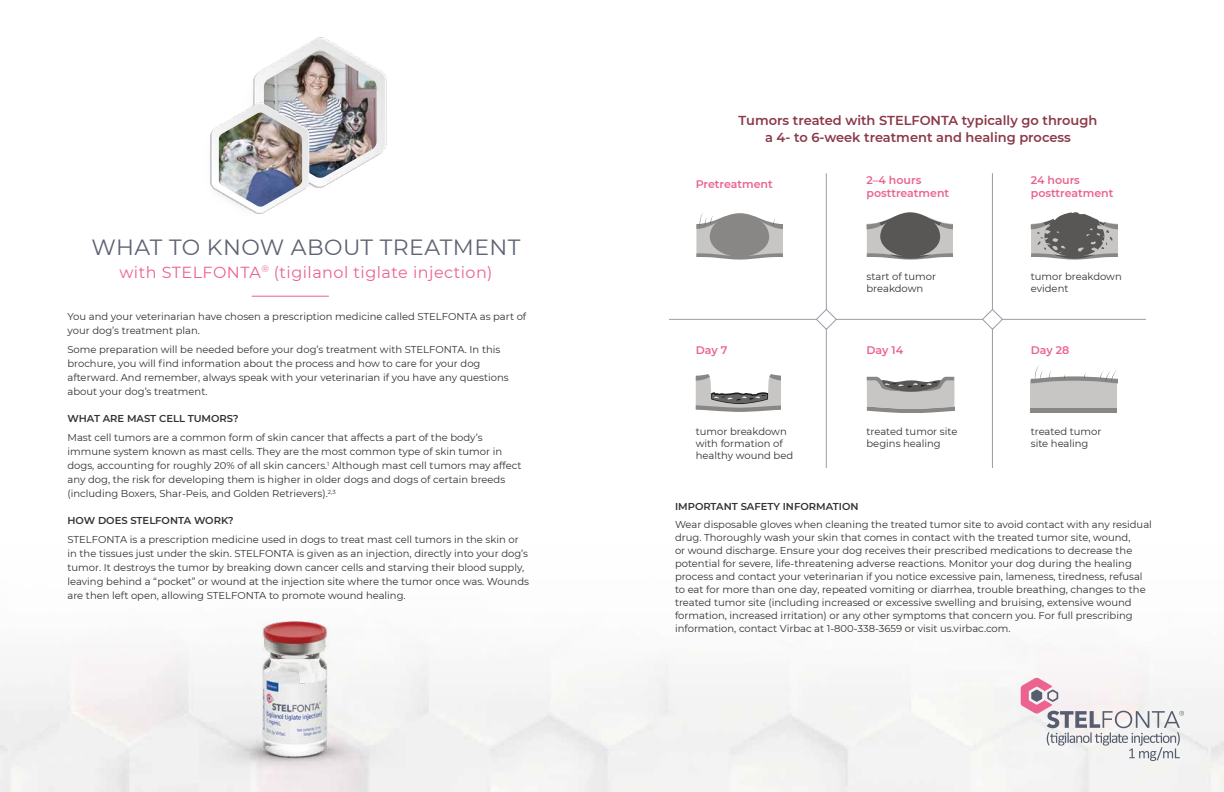
<style>
.page{position:relative;width:1224px;height:792px;background:#fff}
.page>*{position:absolute;margin:0;border:0;box-sizing:border-box;transform-origin:0 0}
.t1{font:22px "Montserrat";letter-spacing:.02em;color:#5d6274}
.t2{font:16px "Montserrat";letter-spacing:.03em;color:#eb638d}
.t3{font:600 13px/17px "Montserrat";color:#8b3848;text-align:center}
.t4{font:600 11px/13px "Montserrat";color:#eb638d}
.t5{font:10px/14px "Montserrat";color:#333132}
.t6{font:600 10px "Montserrat";color:#333132}
</style>
<div class="page">
<hr style="left:252px;top:296px;width:77px;height:1px;background:#eb638d">
<svg style="left:1021px;top:678px;width:163px;height:83px"></svg>
<div style="left:1031px;top:380px;width:86px;height:30px;background:#c7c6c5"></div>
<hr style="left:826px;top:173px;width:1px;height:295px;background:#9c9ba7">
<hr style="left:992px;top:173px;width:1px;height:295px;background:#9c9ba7">
<hr style="left:669px;top:319px;width:477px;height:1px;background:#9c9ba7">
<svg style="left:816px;top:309px;width:21px;height:21px"></svg>
<svg style="left:982px;top:309px;width:21px;height:21px"></svg>
<svg style="left:696px;top:213px;width:86px;height:47px;background:#a9a8a7"></svg>
<svg style="left:867px;top:212px;width:85px;height:48px"></svg>
<svg style="left:1031px;top:212px;width:87px;height:48px"></svg>
<svg style="left:696px;top:374px;width:85px;height:38px"></svg>
<svg style="left:867px;top:377px;width:87px;height:36px;background:#b1b0af"></svg>
<div style="left:1031px;top:408px;width:86px;height:5px;background:#888786"></div>
<svg style="left:1031px;top:365px;width:86px;height:18px"></svg>
<img style="left:199px;top:620px;width:214px;height:163px">
<img style="left:253px;top:37px;width:134px;height:147px">
<img style="left:264px;top:51px;width:113px;height:127px">
<img style="left:210px;top:102px;width:119px;height:112px">
<img style="left:219px;top:113px;width:83px;height:94px">
<h1 class="t1" style="left:91px;top:232px;width:431px">WHAT TO KNOW ABOUT TREATMENT</h1>
<h2 class="t2" style="left:119px;top:261px;width:375px">with STELFONTA<sup>®</sup> (tigilanol tiglate injection)</h2>
<p class="t5" style="left:68px;top:310px;width:460px">You and your veterinarian have chosen a prescription medicine called STELFONTA as part of your dog’s treatment plan.</p>
<p class="t5" style="left:68px;top:342px;width:443px">Some preparation will be needed before your dog’s treatment with STELFONTA. In this brochure, you will find information about the process and how to care for your dog afterward. And remember, always speak with your veterinarian if you have any questions about your dog’s treatment.</p>
<p class="t6" style="left:68px;top:412px;width:173px">WHAT ARE MAST CELL TUMORS?</p>
<p class="t5" style="left:68px;top:430px;width:456px">Mast cell tumors are a common form of skin cancer that affects a part of the body’s immune system known as mast cells. They are the most common type of skin tumor in dogs, accounting for roughly 20% of all skin cancers.<sup>1</sup> Although mast cell tumors may affect any dog, the risk for developing them is higher in older dogs and dogs of certain breeds (including Boxers, Shar-Peis, and Golden Retrievers).<sup>2,3</sup></p>
<p class="t6" style="left:68px;top:514px;width:168px">HOW DOES STELFONTA WORK?</p>
<p class="t5" style="left:68px;top:532px;width:463px">STELFONTA is a prescription medicine used in dogs to treat mast cell tumors in the skin or in the tissues just under the skin. STELFONTA is given as an injection, directly into your dog’s tumor. It destroys the tumor by breaking down cancer cells and starving their blood supply, leaving behind a “pocket” or wound at the injection site where the tumor once was. Wounds are then left open, allowing STELFONTA to promote wound healing.</p>
<h3 class="t3" style="left:739px;top:111px;width:360px">Tumors treated with STELFONTA typically go through a 4- to 6-week treatment and healing process</h3>
<p class="t4" style="left:696px;top:177px;width:79px">Pretreatment</p>
<p class="t4" style="left:867px;top:173px;width:84px">2–4 hours posttreatment</p>
<p class="t4" style="left:1031px;top:173px;width:84px">24 hours posttreatment</p>
<p class="t4" style="left:696px;top:343px;width:33px">Day 7</p>
<p class="t5" style="left:867px;top:270px;width:71px;line-height:12px">start of tumor breakdown</p>
<p class="t5" style="left:1031px;top:270px;width:93px;line-height:12px">tumor breakdown evident</p>
<p class="t4" style="left:867px;top:343px;width:38px">Day 14</p>
<p class="t4" style="left:1031px;top:343px;width:40px">Day 28</p>
<p class="t5" style="left:696px;top:425px;width:99px;line-height:12px">tumor breakdown with formation of healthy wound bed</p>
<p class="t5" style="left:867px;top:425px;width:92px;line-height:12px">treated tumor site begins healing</p>
<p class="t5" style="left:1031px;top:425px;width:72px;line-height:12px">treated tumor site healing</p>
<p class="t6" style="left:675px;top:500px;width:185px">IMPORTANT SAFETY INFORMATION</p>
<p class="t5" style="left:675px;top:518px;width:478px;line-height:13px">Wear disposable gloves when cleaning the treated tumor site to avoid contact with any residual drug. Thoroughly wash your skin that comes in contact with the treated tumor site, wound,<br>or wound discharge. Ensure your dog receives their prescribed medications to decrease the potential for severe, life-threatening adverse reactions. Monitor your dog during the healing process and contact your veterinarian if you notice excessive pain, lameness, tiredness, refusal to eat for more than one day, repeated vomiting or diarrhea, trouble breathing, changes to the treated tumor site (including increased or excessive swelling and bruising, extensive wound formation, increased irritation) or any other symptoms that concern you. For full prescribing information, contact Virbac at 1-800-338-3659 or visit us.virbac.com.</p>
</div>
